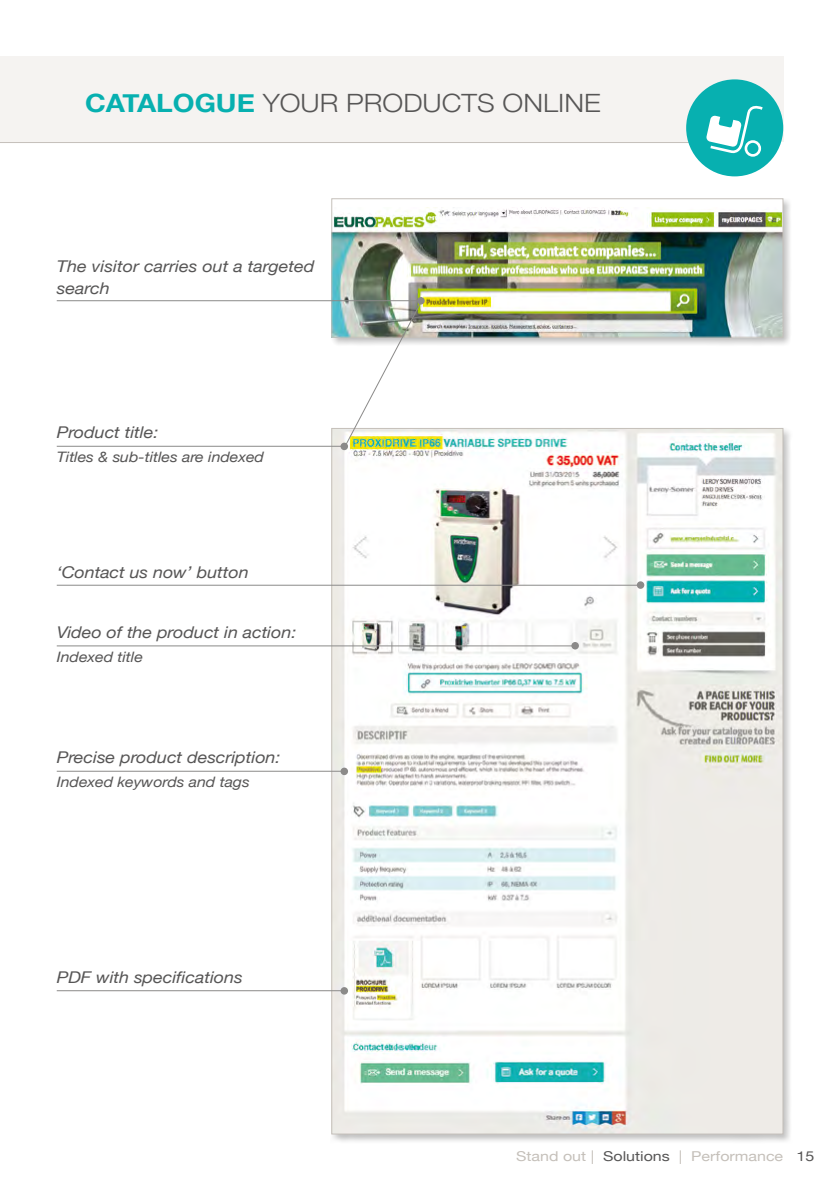
<style>
.page{position:relative;width:840px;height:1191px;background:#fff}
.page>*{position:absolute;margin:0;border:0;box-sizing:border-box;transform-origin:0 0}
.t1{font:300 25.2px "Helvetica Neue";color:#575656;scale:1.11 1}
.t2{font:italic 16.2px/21.6px "Helvetica Neue";letter-spacing:-.005em;color:#575656;scale:1.11 1}
.t3{font:italic 14.4px "Helvetica Neue";letter-spacing:-.005em;color:#575656;scale:1.11 1}
.t4{font:13.6px "Helvetica Neue";color:#c5c0ba;scale:1.18 1}
.s1{font-weight:700;color:#07b0b0}
.s2{color:#575656}
</style>
<div class="page">
<div style="left:330px;top:427px;width:462px;height:716px;background:#000;opacity:.25"></div>
<img style="left:333px;top:430px;width:447px;height:702px">
<div style="left:0;top:57px;width:782px;height:85px;background:#f5f3f1"></div>
<hr style="left:0;top:142px;width:765px;height:1px;background:#c5c0ba">
<div style="left:685px;top:79px;width:97px;height:97px;background:#07b0b0;border-radius:50%"></div>
<div style="left:744px;top:140px;width:16px;height:17px;border:3px solid #fff;border-radius:50%"></div>
<svg style="left:706px;top:105px;width:57px;height:50px"></svg>
<hr style="left:57px;top:645px;width:519px;height:1px;background:#8b8a89">
<div style="left:571px;top:642px;width:7px;height:7px;background:#8b8a89;border-radius:50%"></div>
<div style="left:330px;top:197px;width:462px;height:149px;background:#000;opacity:.25"></div>
<div style="left:331px;top:199px;width:451px;height:138px;background:#fff"></div>
<img style="left:333px;top:207px;width:447px;height:128px">
<div style="left:331px;top:198px;width:451px;height:139px;border:1px solid #c5c0ba"></div>
<svg style="left:340px;top:442px;width:8px;height:8px"></svg>
<hr style="left:57px;top:300px;width:364px;height:1px;background:#8b8a89">
<hr style="left:57px;top:446px;width:285px;height:1px;background:#8b8a89">
<div style="left:417px;top:297px;width:7px;height:7px;background:#8b8a89;border-radius:50%"></div>
<img style="left:343px;top:300px;width:79px;height:149px">
<div style="left:340px;top:767px;width:8px;height:8px;background:#8b8a89;border-radius:50%"></div>
<hr style="left:57px;top:770px;width:285px;height:1px;background:#8b8a89">
<div style="left:340px;top:987px;width:8px;height:7px;background:#8b8a89;border-radius:50%"></div>
<hr style="left:57px;top:990px;width:285px;height:1px;background:#8b8a89">
<hr style="left:57px;top:585px;width:584px;height:1px;background:#8b8a89">
<div style="left:636px;top:581px;width:8px;height:8px;background:#8b8a89;border-radius:50%"></div>
<h1 class="t1" style="left:85px;top:83px;width:465px"><span class="s1">CATALOGUE</span> YOUR PRODUCTS ONLINE</h1>
<p class="t2" style="left:57px;top:255px;width:233px">The visitor carries out a targeted search</p>
<p class="t2" style="left:57px;top:421px;width:93px">Product title:</p>
<p class="t3" style="left:57px;top:445px;width:188px">Titles &amp; sub-titles are indexed</p>
<p class="t2" style="left:57px;top:560px;width:174px">‘Contact us now’ button</p>
<p class="t2" style="left:57px;top:621px;width:217px">Video of the product in action:</p>
<p class="t3" style="left:57px;top:645px;width:79px">Indexed title</p>
<p class="t2" style="left:57px;top:745px;width:203px">Precise product description:</p>
<p class="t3" style="left:57px;top:770px;width:175px">Indexed keywords and tags</p>
<p class="t2" style="left:57px;top:965px;width:169px">PDF with specifications</p>
<p class="t4" style="left:516px;top:1144px;width:254px">Stand out | <span class="s2">Solutions</span> | Performance <span class="s2">15</span></p>
</div>
